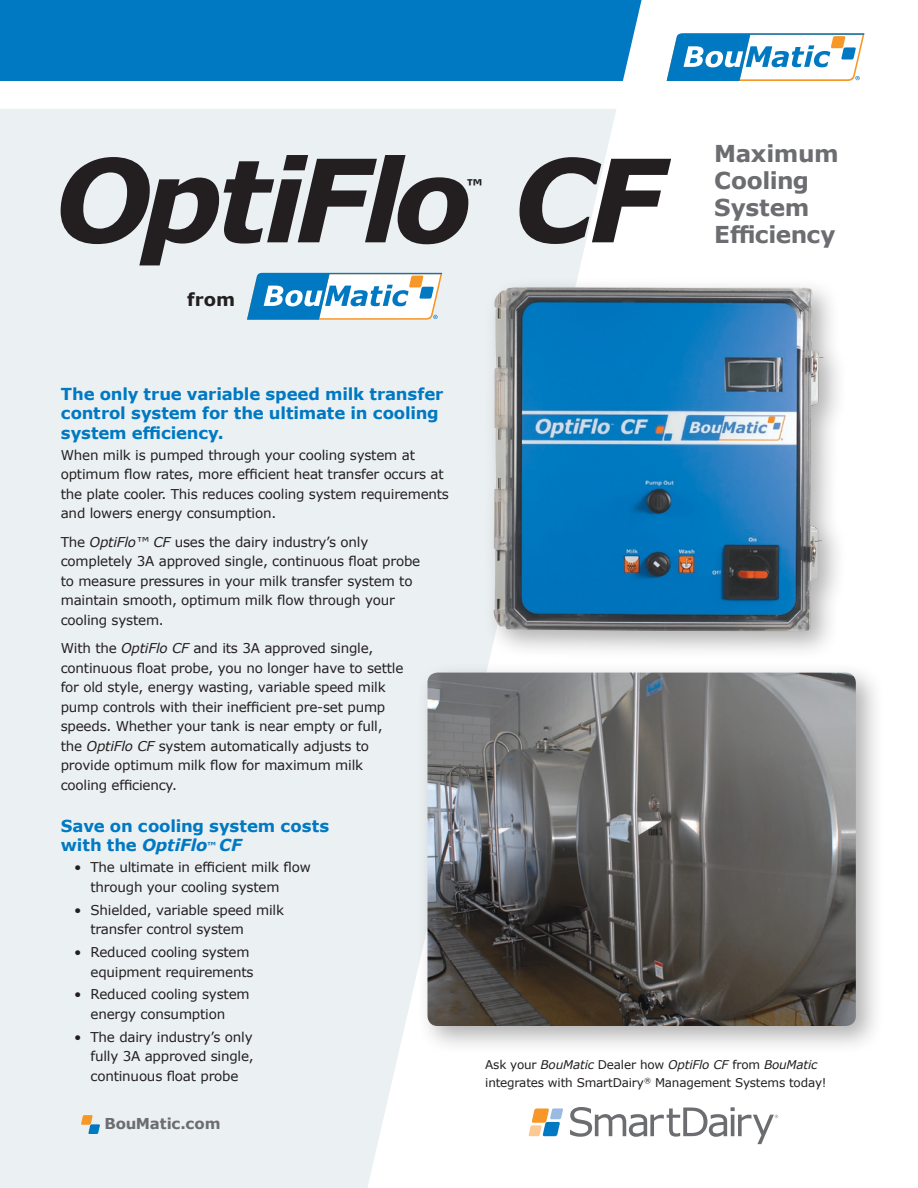
<style>
.page{position:relative;width:918px;height:1188px;background:#fff}
.page>*{position:absolute;margin:0;border:0;box-sizing:border-box;transform-origin:0 0}
.t1{font:italic 700 114.9px "Verdana";letter-spacing:-.065em;color:#231f20}
.t2{font:700 23.25px/27px "Verdana";letter-spacing:-.02em;color:#6c6d70}
.t3{font:700 18px "Verdana";color:#231f20}
.t4{font:italic 700 17.55px "Verdana";color:#231f20}
.t5{font:700 16.5px/19.5px "Verdana";letter-spacing:-.015em;color:#0079c2}
.t6{font:700 15px "Verdana";letter-spacing:-.015em;color:#6c6d70}
.t7{font:13.5px/19.5px "Verdana";letter-spacing:-.015em;color:#231f20}
.t8{font:12px/18px "Verdana";letter-spacing:-.015em;color:#231f20}
.s1{font-style:italic}
</style>
<div class="page">
<div style="left:0;top:0;width:642px;height:81px;background:#0079c2"></div>
<svg style="left:667px;top:33px;width:198px;height:48px"></svg>
<div style="left:0;top:109px;width:616px;height:1079px;background:#ebf0f3"></div>
<svg style="left:81px;top:1115px;width:19px;height:19px"></svg>
<div style="left:481px;top:275px;width:366px;height:384px;background:#231f20;opacity:.35"></div>
<img style="left:493px;top:287px;width:331px;height:344px">
<div style="left:415px;top:660px;width:469px;height:394px;background:#231f20;opacity:.35"></div>
<img style="left:428px;top:673px;width:428px;height:353px">
<svg style="left:529px;top:1108px;width:34px;height:28px"></svg>
<svg style="left:570px;top:1107px;width:208px;height:37px"></svg>
<svg style="left:247px;top:273px;width:195px;height:47px"></svg>
<h1 class="t1" style="left:54px;top:126px;width:611px">OptiFlo CF</h1>
<p class="t4" style="left:465px;top:174px;width:18px">™</p>
<h3 class="t3" style="left:187px;top:288px;width:49px">from</h3>
<h2 class="t2" style="left:714px;top:140px;width:126px">Maximum<br>Cooling<br>System</h2>
<h2 class="t2" style="left:714px;top:221px;width:123px">Efficiency</h2>
<p class="t5" style="left:61px;top:384px;width:384px">The only true variable speed milk transfer control system for the ultimate in cooling system efficiency.</p>
<p class="t7" style="left:61px;top:445px;width:390px">When milk is pumped through your cooling system at optimum flow rates, more efficient heat transfer occurs at the plate cooler. This reduces cooling system requirements and lowers energy consumption.</p>
<p class="t7" style="left:61px;top:532px;width:361px">The <span class="s1">OptiFlo™ CF</span> uses the dairy industry’s only completely 3A approved single, continuous float probe to measure pressures in your milk transfer system to maintain smooth, optimum milk flow through your cooling system.</p>
<p class="t7" style="left:61px;top:639px;width:344px">With the <span class="s1">OptiFlo CF</span> and its 3A approved single, continuous float probe, you no longer have to settle for old style, energy wasting, variable speed milk pump controls with their inefficient pre-set pump speeds. Whether your tank is near empty or full, the <span class="s1">OptiFlo CF</span> system automatically adjusts to provide optimum milk flow for maximum milk cooling efficiency.</p>
<p class="t5" style="left:61px;top:816px;width:270px">Save on cooling system costs with the <span class="s1">OptiFlo</span><sup>™</sup> <span class="s1">CF</span></p>
<p class="t7" style="left:90px;top:858px;width:222px;text-indent:-16px">• The ultimate in efficient milk flow through your cooling system</p>
<p class="t7" style="left:90px;top:900px;width:195px;text-indent:-16px">• Shielded, variable speed milk transfer control system</p>
<p class="t7" style="left:74px;top:943px;width:181px;text-align:right">• Reduced cooling system equipment requirements</p>
<p class="t7" style="left:74px;top:985px;width:177px;text-align:center">• Reduced cooling system energy consumption</p>
<p class="t7" style="left:91px;top:1027px;width:165px;text-align:justify;text-indent:-16px">• The dairy industry’s only fully 3A approved single, continuous float probe</p>
<p class="t6" style="left:104px;top:1114px;width:118px">BouMatic.com</p>
<p class="t8" style="left:485px;top:1056px;width:343px">Ask your <span class="s1">BouMatic</span> Dealer how <span class="s1">OptiFlo CF</span> from <span class="s1">BouMatic </span>integrates with SmartDairy<sup>®</sup> Management Systems today!</p>
</div>
